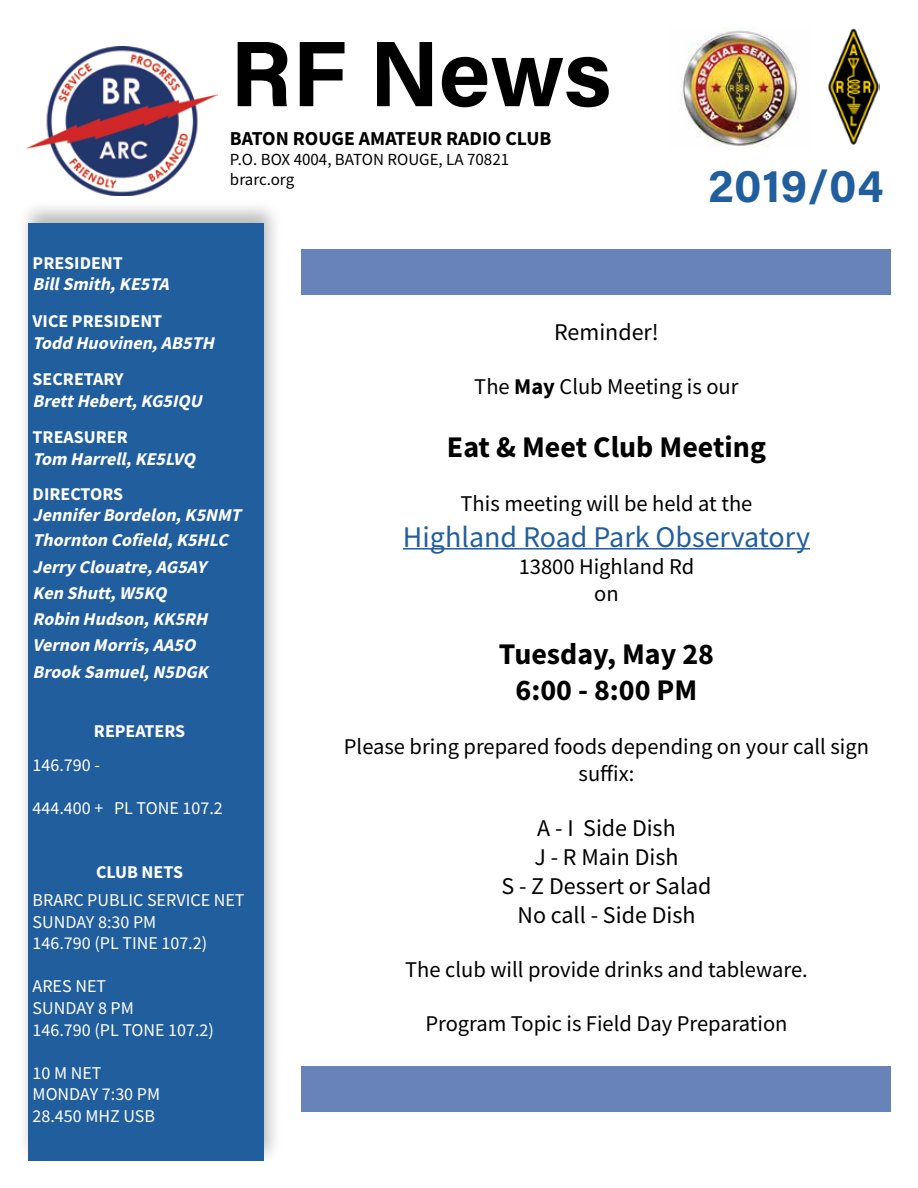
<style>
.page{position:relative;width:918px;height:1188px;background:#fff}
.page>*{position:absolute;margin:0;border:0;box-sizing:border-box;transform-origin:0 0}
.t1{font:700 93.15px "Acumin Pro";letter-spacing:-.01em;color:#000}
.t2{font:700 46.5px "Acumin Pro";letter-spacing:.005em;color:#215e9e}
.t3{font:700 30px/36px "Source Sans Pro";color:#000;text-align:center}
.t4{font:30px "Source Sans Pro";color:#215e9e}
.t5{font:24px/28.8px "Source Sans Pro";color:#000;text-align:center}
.t6{font:22.5px/27px "Source Sans Pro";color:#000;text-align:center}
.t7{font:700 19.8px "Source Sans Pro";color:#000}
.t8{font:italic 700 18px/26px "Source Sans Pro";color:#fff}
.t9{font:18px/21.6px "Source Sans Pro";color:#fff}
.t10{font:700 18px "Source Sans Pro";color:#fff}
.t11{font:16.95px/20.2px "Source Sans Pro";color:#000}
.s1{font-weight:700}
</style>
<div class="page">
<div style="left:301px;top:1066px;width:590px;height:46px;background:#6783b7"></div>
<div style="left:301px;top:249px;width:590px;height:46px;background:#6783b7"></div>
<div style="left:17px;top:199px;width:266px;height:968px;background:#000;opacity:.28"></div>
<div style="left:28px;top:223px;width:235px;height:938px;background:#215e9e"></div>
<img style="left:27px;top:47px;width:190px;height:148px">
<img style="left:828px;top:28px;width:51px;height:117px">
<img style="left:681px;top:27px;width:117px;height:120px">
<hr style="left:403px;top:548px;width:407px;height:2px;background:#215e9e">
<h1 class="t1" style="left:230px;top:8px;width:383px">RF News</h1>
<p class="t7" style="left:230px;top:125px;width:323px">BATON ROUGE AMATEUR RADIO CLUB</p>
<p class="t11" style="left:230px;top:149px;width:281px">P.O. BOX 4004, BATON ROUGE, LA 70821 brarc.org</p>
<h2 class="t2" style="left:708px;top:153px;width:177px">2019/04</h2>
<p class="t10" style="left:33px;top:251px;width:92px">PRESIDENT</p>
<p class="t8" style="left:33px;top:271px;width:143px">BillSmith,KE5TA</p>
<p class="t10" style="left:33px;top:309px;width:131px">VICE PRESIDENT</p>
<p class="t8" style="left:33px;top:329px;width:188px">Todd Huovinen,AB5TH</p>
<p class="t10" style="left:33px;top:367px;width:93px">SECRETARY</p>
<p class="t8" style="left:33px;top:387px;width:176px">BrettHebert,KG5IQU</p>
<p class="t10" style="left:33px;top:425px;width:97px">TREASURER</p>
<p class="t8" style="left:33px;top:445px;width:169px">Tom Harrell,KE5LVQ</p>
<p class="t10" style="left:33px;top:482px;width:92px">DIRECTORS</p>
<p class="t8" style="left:33px;top:501px;width:215px">JenniferBordelon,K5NMT<br>Thornton Cofield,K5HLC<br>JerryClouatre,AG5AY<br>Ken Shutt,W5KQ<br>Robin Hudson,KK5RH<br>Vernon Morris,AA5O</p>
<p class="t8" style="left:33px;top:659px;width:182px">Brook Samuel,N5DGK</p>
<p class="t10" style="left:94px;top:719px;width:93px">REPEATERS</p>
<p class="t9" style="left:33px;top:754px;width:69px">146.790 -</p>
<p class="t9" style="left:33px;top:797px;width:192px">444.400 + PL TONE 107.2</p>
<p class="t10" style="left:96px;top:860px;width:88px">CLUB NETS</p>
<p class="t9" style="left:33px;top:889px;width:213px">BRARC PUBLIC SERVICE NET<br>SUNDAY 8:30 PM<br>146.790 (PL TINE 107.2)</p>
<p class="t9" style="left:33px;top:975px;width:183px">ARES NET<br>SUNDAY 8 PM<br>146.790 (PL TONE 107.2)</p>
<p class="t9" style="left:33px;top:1062px;width:129px">10 M NET<br>MONDAY 7:30 PM<br>28.450 MHZ USB</p>
<h3 class="t5" style="left:554px;top:317px;width:106px">Reminder!</h3>
<p class="t6" style="left:474px;top:372px;width:266px">The <span class="s1">May</span> Club Meeting is our</p>
<h3 class="t3" style="left:447px;top:428px;width:321px">Eat &amp; Meet Club Meeting</h3>
<p class="t6" style="left:461px;top:489px;width:293px">This meeting will be held at the</p>
<h3 class="t4" style="left:403px;top:517px;width:409px">Highland Road Park Observatory</h3>
<p class="t6" style="left:519px;top:552px;width:177px">13800 Highland Rd on</p>
<h3 class="t3" style="left:499px;top:635px;width:217px">Tuesday, May 28<br>6:00 - 8:00 PM</h3>
<p class="t6" style="left:344px;top:732px;width:527px">Please bring prepared foods depending on your call sign suffix:</p>
<h3 class="t5" style="left:501px;top:814px;width:212px">A - I Side Dish<br>J - R Main Dish<br>S - Z Dessert or Salad<br>No call - Side Dish</h3>
<p class="t6" style="left:405px;top:956px;width:404px">The club will provide drinks and tableware.</p>
<p class="t6" style="left:425px;top:1010px;width:364px">Program Topic is Field Day Preparation</p>
</div>
